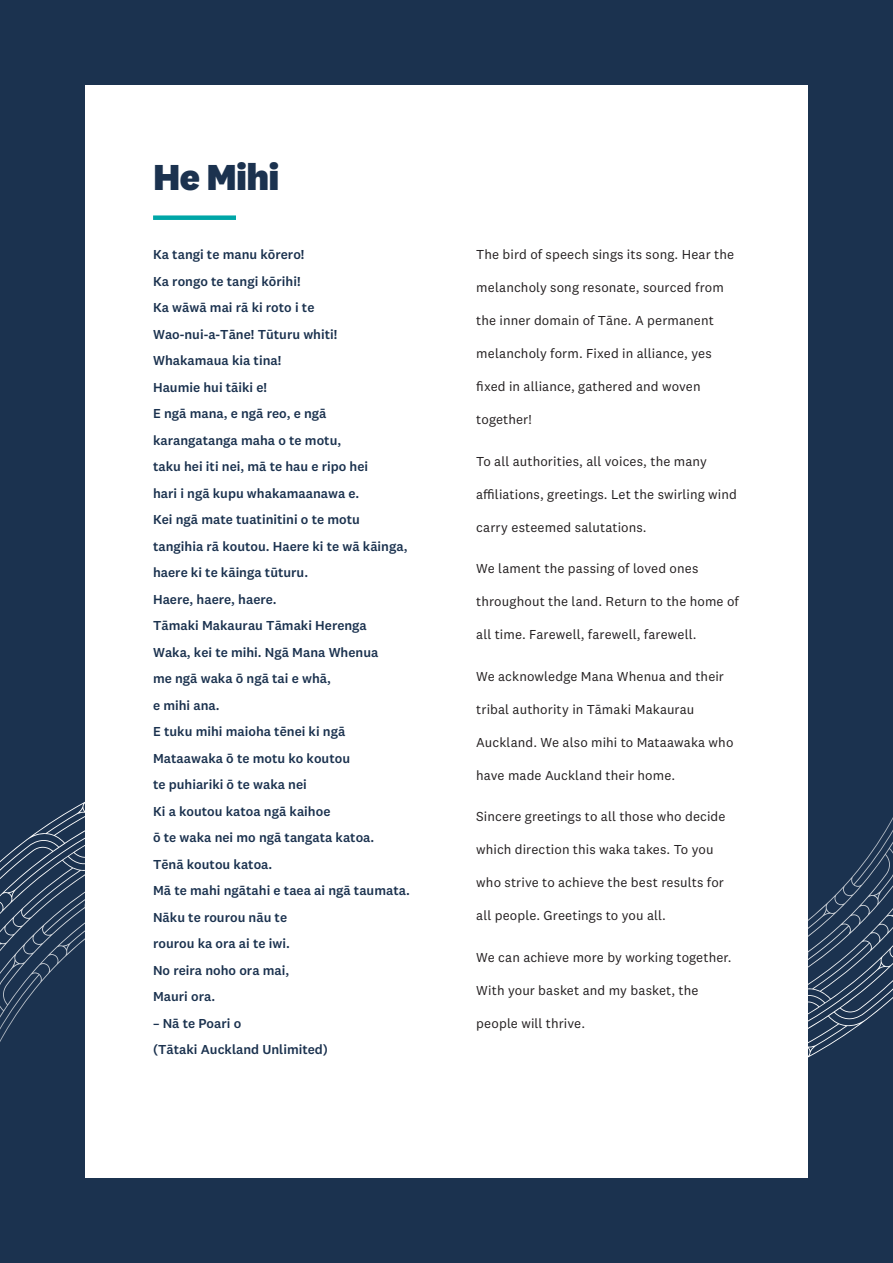
<style>
.page{position:relative;width:893px;height:1263px;background:#1b324f}
.page>*{position:absolute;margin:0;border:0;box-sizing:border-box;transform-origin:0 0}
._2024_Header{font:800 37.5px "National 2";letter-spacing:-.02em;color:#1b324f}
._2024_Body{font:13.5px "National 2";letter-spacing:.01em;color:#231f20}
._2024_Body-2{font:500 13.5px "National 2";color:#1b324f}
</style>
<div class="page">
<div style="left:85px;top:85px;width:723px;height:1093px;background:#fff"></div>
<svg style="left:0;top:802px;width:85px;height:240px"></svg>
<svg style="left:808px;top:817px;width:85px;height:241px"></svg>
<div style="left:153px;top:215px;width:83px;height:5px;background:#00a6a7"></div>
<p class="_2024_Header" style="left:153px;top:154px;width:128px">He Mihi</p>
<p class="_2024_Body-2" style="left:153px;top:246px;width:153px">Ka tangi te manu kōrero!</p>
<p class="_2024_Body-2" style="left:153px;top:273px;width:149px">Ka rongo te tangi kōrihi!</p>
<p class="_2024_Body-2" style="left:153px;top:299px;width:163px">Ka wāwā mai rā ki roto i te</p>
<p class="_2024_Body-2" style="left:153px;top:326px;width:186px">Wao-nui-a-Tāne! Tūturu whiti!</p>
<p class="_2024_Body-2" style="left:153px;top:352px;width:130px">Whakamaua kia tina!</p>
<p class="_2024_Body-2" style="left:153px;top:379px;width:116px">Haumie hui tāiki e!</p>
<p class="_2024_Body-2" style="left:153px;top:405px;width:175px">E ngā mana, e ngā reo, e ngā</p>
<p class="_2024_Body-2" style="left:153px;top:432px;width:190px">karangatanga maha o te motu,</p>
<p class="_2024_Body-2" style="left:153px;top:458px;width:217px">taku hei iti nei, mā te hau e ripo hei</p>
<p class="_2024_Body-2" style="left:153px;top:485px;width:208px">hari i ngā kupu whakamaanawa e.</p>
<p class="_2024_Body-2" style="left:153px;top:511px;width:208px">Kei ngā mate tuatinitini o te motu</p>
<p class="_2024_Body-2" style="left:153px;top:538px;width:256px">tangihia rā koutou. Haere ki te wā kāinga,</p>
<p class="_2024_Body-2" style="left:153px;top:564px;width:157px">haere ki te kāinga tūturu.</p>
<p class="_2024_Body-2" style="left:153px;top:591px;width:125px">Haere, haere, haere.</p>
<p class="_2024_Body-2" style="left:153px;top:617px;width:215px">Tāmaki Makaurau Tāmaki Herenga</p>
<p class="_2024_Body-2" style="left:153px;top:644px;width:227px">Waka, kei te mihi. Ngā Mana Whenua</p>
<p class="_2024_Body-2" style="left:153px;top:670px;width:180px">me ngā waka ō ngā tai e whā,</p>
<p class="_2024_Body-2" style="left:153px;top:697px;width:68px">e mihi ana.</p>
<p class="_2024_Body-2" style="left:153px;top:723px;width:194px">E tuku mihi maioha tēnei ki ngā</p>
<p class="_2024_Body-2" style="left:153px;top:750px;width:199px">Mataawaka ō te motu ko koutou</p>
<p class="_2024_Body-2" style="left:153px;top:776px;width:155px">te puhiariki ō te waka nei</p>
<p class="_2024_Body-2" style="left:153px;top:803px;width:179px">Ki a koutou katoa ngā kaihoe</p>
<p class="_2024_Body-2" style="left:153px;top:829px;width:223px">ō te waka nei mo ngā tangata katoa.</p>
<p class="_2024_Body-2" style="left:153px;top:856px;width:121px">Tēnā koutou katoa.</p>
<p class="_2024_Body-2" style="left:153px;top:882px;width:258px">Mā te mahi ngātahi e taea ai ngā taumata.</p>
<p class="_2024_Body-2" style="left:153px;top:909px;width:136px">Nāku te rourou nāu te</p>
<p class="_2024_Body-2" style="left:153px;top:935px;width:138px">rourou ka ora ai te iwi.</p>
<p class="_2024_Body-2" style="left:153px;top:962px;width:138px">No reira noho ora mai,</p>
<p class="_2024_Body-2" style="left:153px;top:988px;width:64px">Mauri ora.</p>
<p class="_2024_Body-2" style="left:153px;top:1015px;width:90px">– Nā te Poari o</p>
<p class="_2024_Body-2" style="left:153px;top:1041px;width:176px">(Tātaki Auckland Unlimited)</p>
<p class="_2024_Body" style="left:476px;top:246px;width:259px">The bird of speech sings its song. Hear the</p>
<p class="_2024_Body" style="left:476px;top:279px;width:249px">melancholy song resonate, sourced from</p>
<p class="_2024_Body" style="left:476px;top:312px;width:239px">the inner domain of Tāne. A permanent</p>
<p class="_2024_Body" style="left:476px;top:345px;width:237px">melancholy form. Fixed in alliance, yes</p>
<p class="_2024_Body" style="left:476px;top:378px;width:226px">fixed in alliance, gathered and woven</p>
<p class="_2024_Body" style="left:476px;top:411px;width:57px">together!</p>
<p class="_2024_Body" style="left:476px;top:453px;width:232px">To all authorities, all voices, the many</p>
<p class="_2024_Body" style="left:476px;top:486px;width:262px">affiliations, greetings. Let the swirling wind</p>
<p class="_2024_Body" style="left:476px;top:519px;width:172px">carry esteemed salutations.</p>
<p class="_2024_Body" style="left:476px;top:560px;width:224px">We lament the passing of loved ones</p>
<p class="_2024_Body" style="left:476px;top:593px;width:264px">throughout the land. Return to the home of</p>
<p class="_2024_Body" style="left:476px;top:626px;width:222px">all time. Farewell, farewell, farewell.</p>
<p class="_2024_Body" style="left:476px;top:668px;width:249px">We acknowledge Mana Whenua and their</p>
<p class="_2024_Body" style="left:476px;top:701px;width:220px">tribal authority in Tāmaki Makaurau</p>
<p class="_2024_Body" style="left:476px;top:734px;width:259px">Auckland. We also mihi to Mataawaka who</p>
<p class="_2024_Body" style="left:476px;top:767px;width:201px">have made Auckland their home.</p>
<p class="_2024_Body" style="left:476px;top:808px;width:251px">Sincere greetings to all those who decide</p>
<p class="_2024_Body" style="left:476px;top:841px;width:239px">which direction this waka takes. To you</p>
<p class="_2024_Body" style="left:476px;top:874px;width:249px">who strive to achieve the best results for</p>
<p class="_2024_Body" style="left:476px;top:907px;width:191px">all people. Greetings to you all.</p>
<p class="_2024_Body" style="left:476px;top:949px;width:257px">We can achieve more by working together.</p>
<p class="_2024_Body" style="left:476px;top:982px;width:224px">With your basket and my basket, the</p>
<p class="_2024_Body" style="left:476px;top:1015px;width:110px">people will thrive.</p>
</div>
